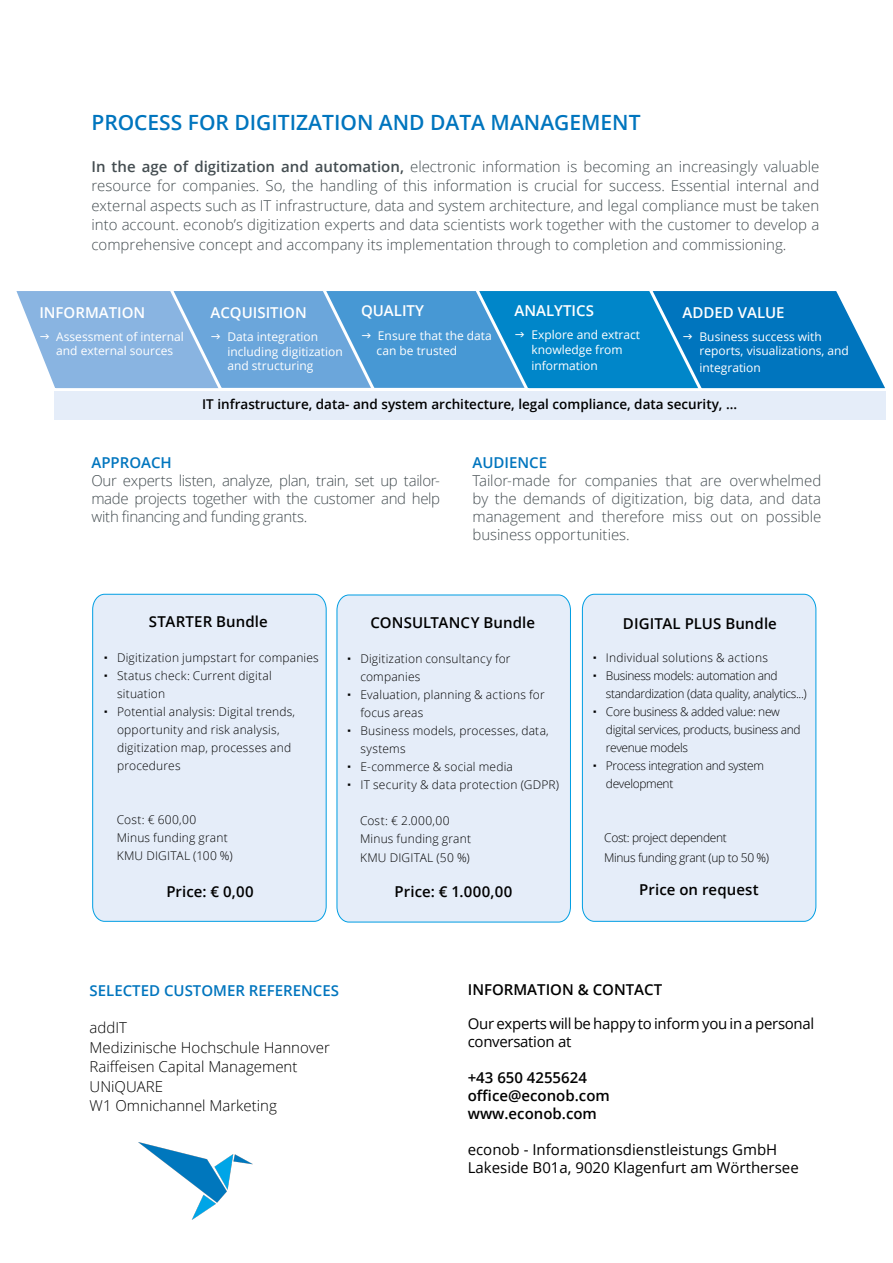
<style>
.page{position:relative;width:893px;height:1263px;background:#fff}
.page>*{position:absolute;margin:0;border:0;box-sizing:border-box;transform-origin:0 0}
.t1{font:600 21px "Open Sans";color:#0075be}
.t2{font:300 15px/18px "Open Sans";letter-spacing:-.005em;color:#444d51;text-align:justify}
.t3{font:600 15px/18px "Open Sans";color:#000}
.t4{font:300 15px/19.5px "Open Sans";color:#000}
.t5{font:15px/18px "Open Sans";color:#000}
.t6{font:15px/18px "Open Sans";letter-spacing:-.02em;color:#000}
.t7{font:600 15px "Open Sans";color:#fff}
.t8{font:600 15px "Open Sans";color:#0075be}
.t9{font:600 13.5px "Open Sans";color:#000}
.t10{font:300 12px/18px "Open Sans";letter-spacing:.015em;color:#000}
.t11{font:300 12px/18px "Open Sans";letter-spacing:-.03em;color:#000}
.t12{font:12px/14.4px "Open Sans";color:#fff}
.s1{font-weight:600}
</style>
<div class="page">
<div style="left:92px;top:594px;width:235px;height:328px;background:#e5edf9"></div>
<div style="left:582px;top:594px;width:234px;height:328px;background:#e5edf9"></div>
<div style="left:337px;top:595px;width:234px;height:327px;background:#e5edf9"></div>
<img style="left:138px;top:1142px;width:115px;height:77px">
<div style="left:54px;top:391px;width:831px;height:28px;background:#e5edf9"></div>
<svg style="left:16px;top:291px;width:870px;height:103px;background:#52a0d6"></svg>
<h1 class="t1" style="left:91px;top:108px;width:551px">PROCESS FOR DIGITIZATION AND DATA MANAGEMENT</h1>
<p class="t2" style="left:91px;top:156px;width:729px;line-height:19.5px"><span class="s1">In the age of digitization and automation,</span> electronic information is becoming an increasingly valuable resource for companies. So, the handling of this information is crucial for success. Essential internal and external aspects such as IT infrastructure, data and system architecture, and legal compliance must be taken into account. econob’s digitization experts and data scientists work together with the customer to develop a comprehensive concept and accompany its implementation through to completion and commissioning.</p>
<p class="t7" style="left:39px;top:302px;width:108px">INFORMATION</p>
<p class="t12" style="left:56px;top:329px;width:129px">Assessment of internal and external sources</p>
<p class="t7" style="left:210px;top:302px;width:98px">ACQUISITION</p>
<p class="t12" style="left:227px;top:330px;width:117px">Data integration including digitization and structuring</p>
<p class="t7" style="left:361px;top:301px;width:64px">QUALITY</p>
<p class="t12" style="left:377px;top:328px;width:117px">Ensure that the data can be trusted</p>
<p class="t7" style="left:514px;top:300px;width:81px">ANALYTICS</p>
<p class="t12" style="left:531px;top:327px;width:110px">Explore and extract knowledge from</p>
<p class="t12" style="left:531px;top:358px;width:68px">information</p>
<p class="t7" style="left:683px;top:302px;width:104px">ADDED VALUE</p>
<p class="t12" style="left:699px;top:329px;width:151px">Business success with reports, visualizations, and</p>
<p class="t12" style="left:699px;top:360px;width:63px">integration</p>
<p class="t9" style="left:202px;top:395px;width:536px">IT infrastructure, data- and system architecture, legal compliance, data security, ...</p>
<p class="t8" style="left:91px;top:452px;width:82px">APPROACH</p>
<p class="t2" style="left:91px;top:471px;width:350px">Our experts listen, analyze, plan, train, set up tailor&shy;made projects together with the customer and help with financing and funding grants.</p>
<p class="t8" style="left:472px;top:452px;width:76px">AUDIENCE</p>
<p class="t2" style="left:472px;top:471px;width:350px">Tailor-made for companies that are overwhelmed by the demands of digitization, big data, and data management and therefore miss out on possible business opportunities.</p>
<p class="t3" style="left:149px;top:612px;width:120px">STARTER Bundle</p>
<p class="t3" style="left:371px;top:613px;width:166px">CONSULTANCY Bundle</p>
<p class="t3" style="left:623px;top:614px;width:156px">DIGITAL PLUS Bundle</p>
<p class="t10" style="left:117px;top:648px;width:203px">Digitization jumpstart for companies<br>Status check: Current digital situation<br>Potential analysis: Digital trends, opportunity and risk analysis, digitization map, processes and procedures</p>
<p class="t10" style="left:117px;top:810px;width:117px">Cost: € 600,00<br>Minus funding grant<br>KMU DIGITAL (100 %)</p>
<p class="t10" style="left:360px;top:649px;width:200px">Digitization consultancy for companies<br>Evaluation, planning &amp; actions for focus areas<br>Business models, processes, data, systems<br>E-commerce &amp; social media<br>IT security &amp; data protection (GDPR)</p>
<p class="t10" style="left:360px;top:811px;width:113px">Cost: € 2.000,00<br>Minus funding grant</p>
<p class="t10" style="left:360px;top:848px;width:111px">KMU DIGITAL (50 %)</p>
<p class="t11" style="left:606px;top:649px;width:202px">Individual solutions &amp; actions<br>Business models: automation and standardization (data quality, analytics...)<br>Core business &amp; added value: new digital services, products, business and revenue models<br>Process integration and system development</p>
<p class="t11" style="left:604px;top:828px;width:166px;line-height:19.5px">Cost: project dependent<br>Minus funding grant (up to 50 %)</p>
<p class="t3" style="left:166px;top:882px;width:89px">Price: € 0,00</p>
<p class="t3" style="left:395px;top:882px;width:119px">Price: € 1.000,00</p>
<p class="t3" style="left:639px;top:880px;width:121px">Price on request</p>
<p class="t8" style="left:90px;top:980px;width:251px">SELECTED CUSTOMER REFERENCES</p>
<p class="t4" style="left:90px;top:1017px;width:242px">addIT<br>Medizinische Hochschule Hannover<br>Raiffeisen Capital Management<br>UNiQUARE<br>W1 Omnichannel Marketing</p>
<p class="t3" style="left:468px;top:980px;width:196px">INFORMATION &amp; CONTACT</p>
<p class="t6" style="left:468px;top:1014px;width:348px">Our experts will be happy to inform you in a personal conversation at</p>
<p class="t3" style="left:468px;top:1068px;width:144px">+43 650 4255624 office@econob.com www.econob.com</p>
<p class="t5" style="left:468px;top:1140px;width:332px">econob - Informationsdienstleistungs GmbH<br>Lakeside B01a, 9020 Klagenfurt am Wörthersee</p>
</div>
